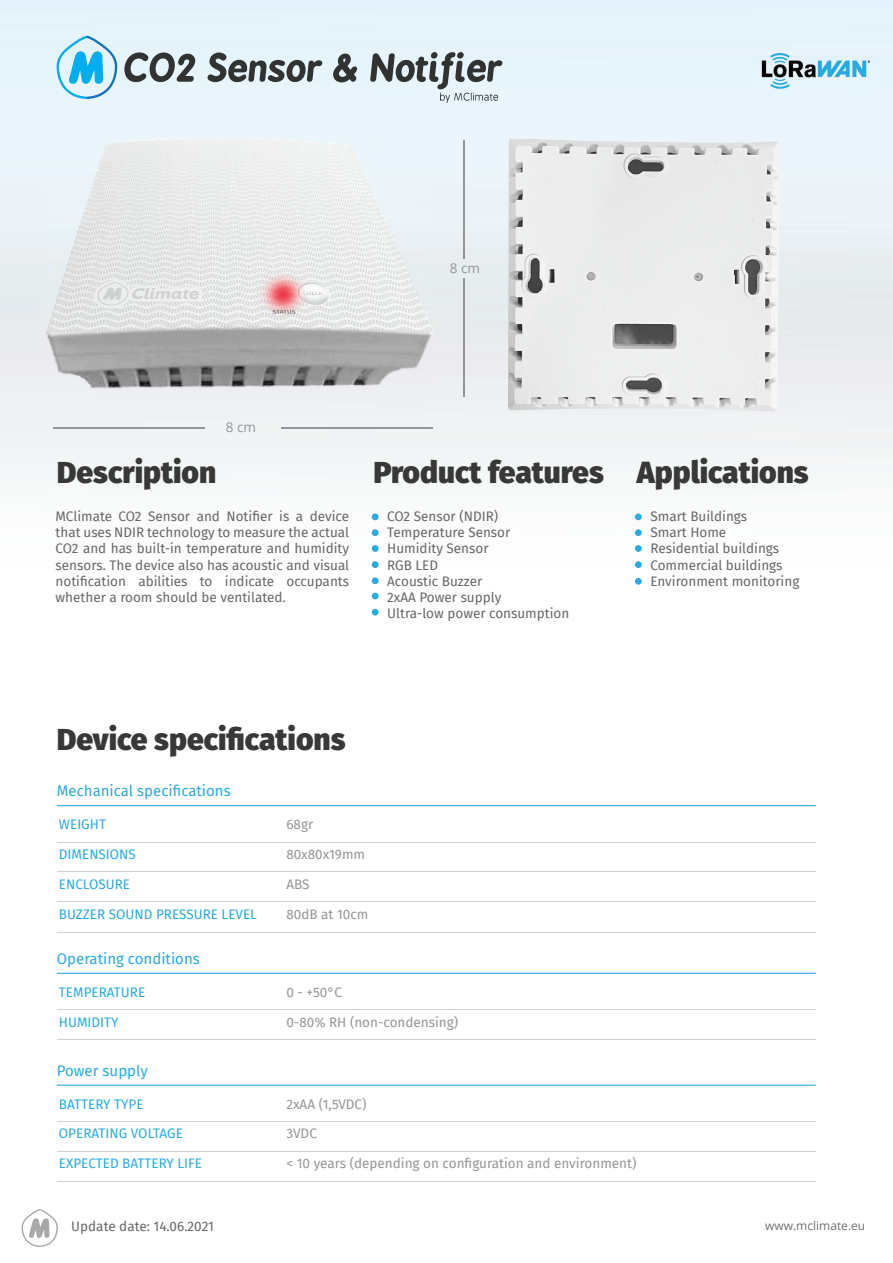
<style>
.page{position:relative;width:893px;height:1263px;background:#fff}
.page>*{position:absolute;margin:0;border:0;box-sizing:border-box;transform-origin:0 0}
.t1{font:900 30px "Fira Sans";color:#373837}
.t2{font:15px "Fira Sans";color:#29aae1}
.t3{font:13.5px/16.2px "Fira Sans";color:#676768}
.t4{font:13.5px "Fira Sans";color:#939698}
.t5{font:13.5px "Fira Sans";color:#29aae1}
.t6{font:13.5px "Open Sans";color:#939698}
.t7{font:12px "Open Sans";color:#6e6e6e}
</style>
<div class="page">
<img style="left:0;top:0;width:893px;height:616px">
<hr style="left:57px;top:842px;width:759px;height:1px;background:#d2d1d1">
<hr style="left:57px;top:805px;width:759px;height:1px;background:#29aae1">
<hr style="left:57px;top:871px;width:759px;height:1px;background:#d2d1d1">
<hr style="left:57px;top:901px;width:759px;height:1px;background:#d2d1d1">
<hr style="left:57px;top:932px;width:759px;height:1px;background:#d2d1d1">
<svg style="left:21px;top:1209px;width:37px;height:38px"></svg>
<hr style="left:282px;top:428px;width:151px;height:1px;background:#939698">
<hr style="left:53px;top:428px;width:151px;height:1px;background:#939698">
<hr style="left:463px;top:278px;width:2px;height:118px;background:#939698">
<hr style="left:463px;top:141px;width:2px;height:118px;background:#939698">
<hr style="left:57px;top:1121px;width:759px;height:1px;background:#d2d1d1">
<hr style="left:57px;top:1084px;width:759px;height:2px;background:#29aae1">
<hr style="left:57px;top:1151px;width:759px;height:1px;background:#d2d1d1">
<hr style="left:57px;top:1180px;width:759px;height:1px;background:#d2d1d1">
<hr style="left:57px;top:1009px;width:759px;height:1px;background:#d2d1d1">
<hr style="left:57px;top:973px;width:759px;height:1px;background:#29aae1">
<hr style="left:57px;top:1039px;width:759px;height:1px;background:#d2d1d1">
<img style="left:754px;top:43px;width:123px;height:54px">
<div style="left:372px;top:513px;width:7px;height:7px;background:#29aae1;border-radius:50%"></div>
<div style="left:372px;top:529px;width:7px;height:7px;background:#29aae1;border-radius:50%"></div>
<div style="left:372px;top:545px;width:7px;height:7px;background:#29aae1;border-radius:50%"></div>
<div style="left:372px;top:561px;width:7px;height:7px;background:#29aae1;border-radius:50%"></div>
<div style="left:372px;top:577px;width:7px;height:7px;background:#29aae1;border-radius:50%"></div>
<div style="left:372px;top:593px;width:7px;height:6px;background:#29aae1;border-radius:50%"></div>
<div style="left:372px;top:609px;width:7px;height:7px;background:#29aae1;border-radius:50%"></div>
<div style="left:635px;top:513px;width:7px;height:7px;background:#29aae1;border-radius:50%"></div>
<div style="left:635px;top:529px;width:7px;height:7px;background:#29aae1;border-radius:50%"></div>
<div style="left:635px;top:545px;width:7px;height:7px;background:#29aae1;border-radius:50%"></div>
<div style="left:635px;top:561px;width:7px;height:7px;background:#29aae1;border-radius:50%"></div>
<div style="left:635px;top:578px;width:7px;height:7px;background:#29aae1;border-radius:50%"></div>
<img style="left:508px;top:139px;width:272px;height:272px">
<svg style="left:56px;top:36px;width:62px;height:63px;background:#9ddaf4"></svg>
<svg style="left:124px;top:52px;width:71px;height:30px;background:#8d9599"></svg>
<svg style="left:208px;top:53px;width:114px;height:29px;background:#939ba0"></svg>
<svg style="left:333px;top:54px;width:24px;height:28px"></svg>
<svg style="left:370px;top:52px;width:132px;height:51px;background:#b0babf"></svg>
<img style="left:46px;top:138px;width:387px;height:251px">
<p class="t6" style="left:450px;top:259px;width:32px">8 cm</p>
<h1 class="t1" style="left:57px;top:445px;width:161px">Description</h1>
<p class="t6" style="left:226px;top:418px;width:32px">8 cm</p>
<p class="t3" style="left:56px;top:508px;width:295px;text-align:justify">MClimate CO2 Sensor and Notifier is a device that uses NDIR technology to measure the actual CO2 and has built-in temperature and humidity sensors. The device also has acoustic and visual notification abilities to indicate occupants whether a room should be ventilated.</p>
<h1 class="t1" style="left:373px;top:445px;width:232px">Product features</h1>
<p class="t3" style="left:387px;top:508px;width:184px">CO2 Sensor (NDIR)<br>Temperature Sensor<br>Humidity Sensor<br>RGB LED<br>Acoustic Buzzer<br>2xAA Power supply<br>Ultra-low power consumption</p>
<h1 class="t1" style="left:637px;top:445px;width:173px">Applications</h1>
<p class="t3" style="left:650px;top:508px;width:150px">Smart Buildings<br>Smart Home<br>Residential buildings<br>Commercial buildings<br>Environment monitoring</p>
<h1 class="t1" style="left:57px;top:713px;width:290px">Device specifications</h1>
<p class="t2" style="left:57px;top:780px;width:175px">Mechanical specifications</p>
<p class="t5" style="left:59px;top:814px;width:49px">WEIGHT</p>
<p class="t4" style="left:286px;top:814px;width:28px">68gr</p>
<p class="t5" style="left:59px;top:844px;width:78px">DIMENSIONS</p>
<p class="t4" style="left:286px;top:844px;width:80px">80x80x19mm</p>
<p class="t5" style="left:59px;top:874px;width:73px">ENCLOSURE</p>
<p class="t4" style="left:286px;top:874px;width:25px">ABS</p>
<p class="t5" style="left:59px;top:904px;width:200px">BUZZER SOUND PRESSURE LEVEL</p>
<p class="t4" style="left:286px;top:904px;width:84px">80dB at 10cm</p>
<p class="t2" style="left:57px;top:947px;width:144px">Operating conditions</p>
<p class="t5" style="left:59px;top:982px;width:88px">TEMPERATURE</p>
<p class="t4" style="left:286px;top:982px;width:57px">0 - +50°C</p>
<p class="t5" style="left:59px;top:1012px;width:61px">HUMIDITY</p>
<p class="t4" style="left:286px;top:1012px;width:173px">0-80% RH (non-condensing)</p>
<p class="t2" style="left:57px;top:1059px;width:92px">Power supply</p>
<p class="t5" style="left:59px;top:1094px;width:86px">BATTERY TYPE</p>
<p class="t4" style="left:286px;top:1094px;width:82px">2xAA (1,5VDC)</p>
<p class="t5" style="left:59px;top:1123px;width:125px">OPERATING VOLTAGE</p>
<p class="t4" style="left:286px;top:1123px;width:32px">3VDC</p>
<p class="t5" style="left:59px;top:1153px;width:145px">EXPECTED BATTERY LIFE</p>
<p class="t4" style="left:286px;top:1153px;width:352px">&lt; 10 years (depending on configuration and environment)</p>
<p class="t3" style="left:71px;top:1218px;width:144px">Update date: 14.06.2021</p>
<p class="t7" style="left:765px;top:1218px;width:102px">www.mclimate.eu</p>
</div>
